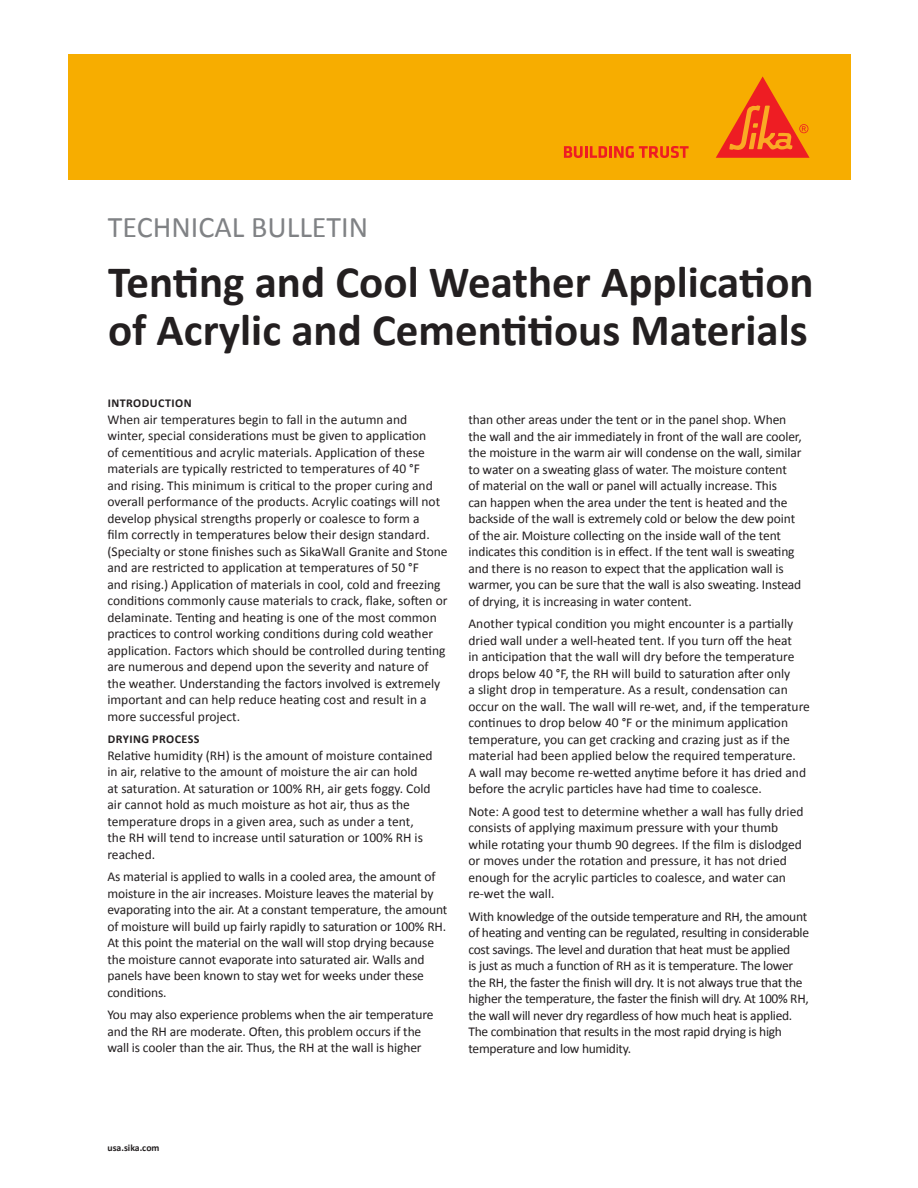
<style>
.page{position:relative;width:918px;height:1188px;background:#fff}
.page>*{position:absolute;margin:0;border:0;box-sizing:border-box;transform-origin:0 0}
.Product_Name{font:700 45px/48px "Calibri";color:#231f20}
.t1{font:30px "Calibri";color:#808285}
.Body_Copy__indent{font:13.5px/16.5px "Calibri";letter-spacing:-.01em;color:#231f20}
.Headers_no_Rule{font:700 12px "Calibri";letter-spacing:.04em;color:#231f20}
.t2{font:700 9.75px "Calibri";color:#231f20}
</style>
<div class="page">
<div style="left:68px;top:54px;width:783px;height:125px;background:#f7ad00"></div>
<svg style="left:564px;top:146px;width:125px;height:12px"></svg>
<svg style="left:716px;top:76px;width:94px;height:82px"></svg>
<h2 class="t1" style="left:108px;top:206px;width:262px">TECHNICAL BULLETIN</h2>
<p class="Product_Name" style="left:108px;top:256px;width:707px">Tenting and Cool Weather Application of Acrylic and Cementitious Materials</p>
<p class="Headers_no_Rule" style="left:108px;top:395px;width:85px">INTRODUCTION</p>
<p class="Body_Copy__indent" style="left:107px;top:411px;width:342px">When air temperatures begin to fall in the autumn and winter, special considerations must be given to application<br>of cementitious and acrylic materials. Application of these materials are typically restricted to temperatures of 40 °F<br>and rising. This minimum is critical to the proper curing and overall performance of the products. Acrylic coatings will not develop physical strengths properly or coalesce to form a<br>film correctly in temperatures below their design standard. (Specialty or stone finishes such as SikaWall Granite and Stone and are restricted to application at temperatures of 50 °F<br>and rising.) Application of materials in cool, cold and freezing conditions commonly cause materials to crack, flake, soften or delaminate. Tenting and heating is one of the most common practices to control working conditions during cold weather application. Factors which should be controlled during tenting are numerous and depend upon the severity and nature of the weather. Understanding the factors involved is extremely important and can help reduce heating cost and result in a more successful project.</p>
<p class="Headers_no_Rule" style="left:108px;top:731px;width:93px">DRYING PROCESS</p>
<p class="Body_Copy__indent" style="left:107px;top:747px;width:327px">Relative humidity (RH) is the amount of moisture contained in air, relative to the amount of moisture the air can hold<br>at saturation. At saturation or 100% RH, air gets foggy. Cold air cannot hold as much moisture as hot air, thus as the temperature drops in a given area, such as under a tent, the RH will tend to increase until saturation or 100% RH is reached.</p>
<p class="Body_Copy__indent" style="left:107px;top:868px;width:342px">As material is applied to walls in a cooled area, the amount of moisture in the air increases. Moisture leaves the material by evaporating into the air. At a constant temperature, the amount of moisture will build up fairly rapidly to saturation or 100% RH.<br>At this point the material on the wall will stop drying because the moisture cannot evaporate into saturated air. Walls and panels have been known to stay wet for weeks under these conditions.</p>
<p class="Body_Copy__indent" style="left:107px;top:1006px;width:328px">You may also experience problems when the air temperature and the RH are moderate. Often, this problem occurs if the wall is cooler than the air. Thus, the RH at the wall is higher</p>
<p class="Body_Copy__indent" style="left:468px;top:411px;width:335px">than other areas under the tent or in the panel shop. When the wall and the air immediately in front of the wall are cooler, the moisture in the warm air will condense on the wall, similar to water on a sweating glass of water. The moisture content<br>of material on the wall or panel will actually increase. This<br>can happen when the area under the tent is heated and the backside of the wall is extremely cold or below the dew point of the air. Moisture collecting on the inside wall of the tent indicates this condition is in effect. If the tent wall is sweating and there is no reason to expect that the application wall is warmer, you can be sure that the wall is also sweating. Instead of drying, it is increasing in water content.</p>
<p class="Body_Copy__indent" style="left:468px;top:615px;width:343px">Another typical condition you might encounter is a partially dried wall under a well-heated tent. If you turn off the heat<br>in anticipation that the wall will dry before the temperature drops below 40 °F, the RH will build to saturation after only<br>a slight drop in temperature. As a result, condensation can occur on the wall. The wall will re-wet, and, if the temperature continues to drop below 40 °F or the minimum application temperature, you can get cracking and crazing just as if the material had been applied below the required temperature.<br>A wall may become re-wetted anytime before it has dried and before the acrylic particles have had time to coalesce.</p>
<p class="Body_Copy__indent" style="left:468px;top:802px;width:337px">Note: A good test to determine whether a wall has fully dried consists of applying maximum pressure with your thumb while rotating your thumb 90 degrees. If the film is dislodged or moves under the rotation and pressure, it has not dried enough for the acrylic particles to coalesce, and water can re-wet the wall.</p>
<p class="Body_Copy__indent" style="left:468px;top:907px;width:342px">With knowledge of the outside temperature and RH, the amount of heating and venting can be regulated, resulting in considerable cost savings. The level and duration that heat must be applied<br>is just as much a function of RH as it is temperature. The lower the RH, the faster the finish will dry. It is not always true that the higher the temperature, the faster the finish will dry. At 100% RH, the wall will never dry regardless of how much heat is applied.<br>The combination that results in the most rapid drying is high temperature and low humidity.</p>
<p class="t2" style="left:108px;top:1141px;width:54px">usa.sika.com</p>
</div>
